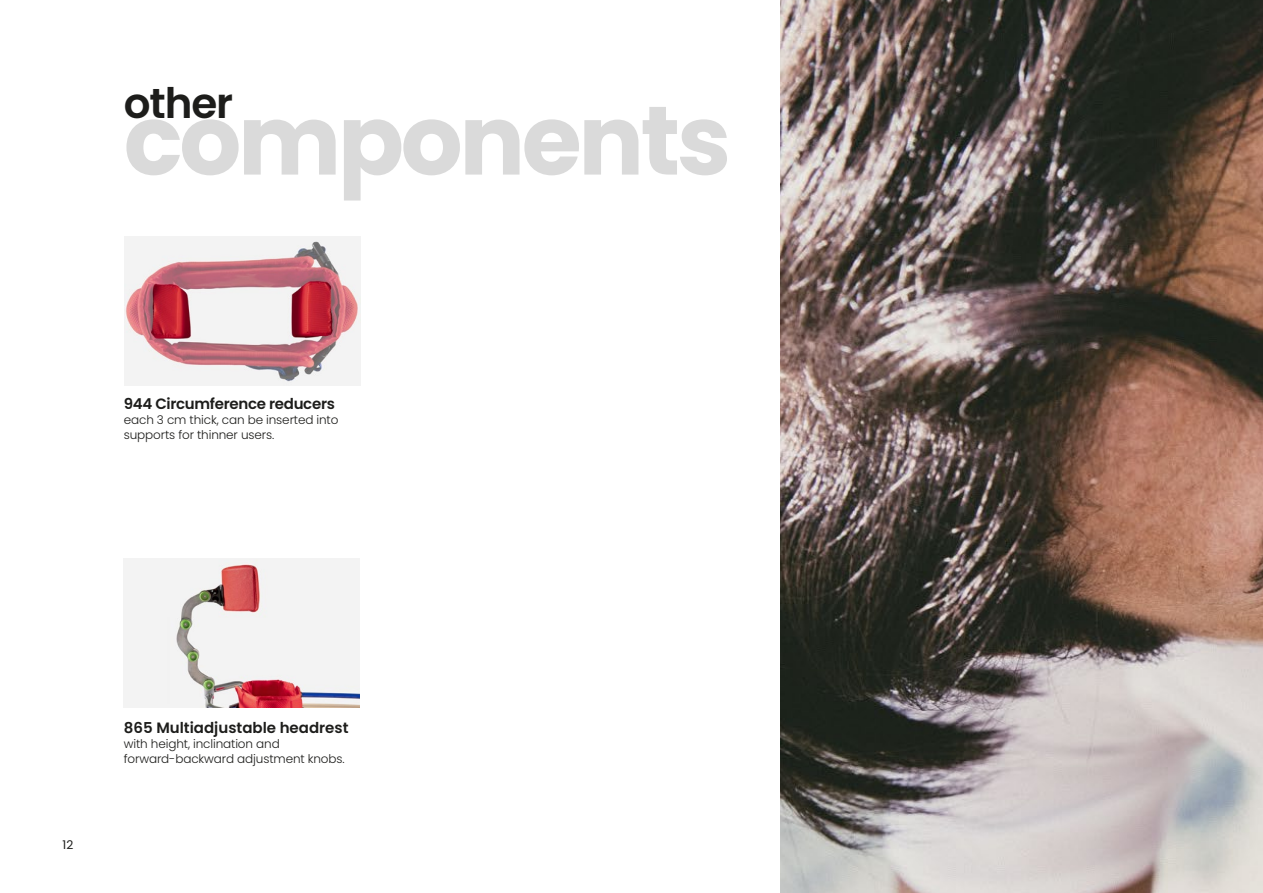
<style>
.page{position:relative;width:1263px;height:893px;background:#fff}
.page>*{position:absolute;margin:0;border:0;box-sizing:border-box;transform-origin:0 0}
.t1{font:700 97.5px "Poppins";letter-spacing:-.035em;color:#dadada}
.t2{font:600 42px "Poppins";letter-spacing:-.025em;color:#1d1d1b}
.t3{font:600 15px "Poppins";color:#1d1d1b}
.t4{font:600 15px "Poppins";letter-spacing:-.02em;color:#1d1d1b}
.t5{font:300 12px/15px "Poppins";letter-spacing:-.01em;color:#1d1d1b}
.t6{font:12px "Poppins";color:#1d1d1b}
</style>
<div class="page">
<img style="left:125px;top:236px;width:236px;height:149px">
<img style="left:124px;top:558px;width:236px;height:149px">
<img style="left:781px;top:0;width:482px;height:893px">
<h2 class="t2" style="left:124px;top:79px;width:111px">other</h2>
<h1 class="t1" style="left:124px;top:84px;width:609px">components</h1>
<p class="t4" style="left:124px;top:395px;width:213px">944 Circumference reducers</p>
<p class="t5" style="left:124px;top:412px;width:216px">each 3 cm thick, can be inserted into supports for thinner users.</p>
<p class="t6" style="left:63px;top:838px;width:12px">12</p>
<p class="t3" style="left:124px;top:719px;width:226px">865 Multiadjustable headrest</p>
<p class="t5" style="left:124px;top:736px;width:222px">with height, inclination and forward-backward adjustment knobs.</p>
</div>
